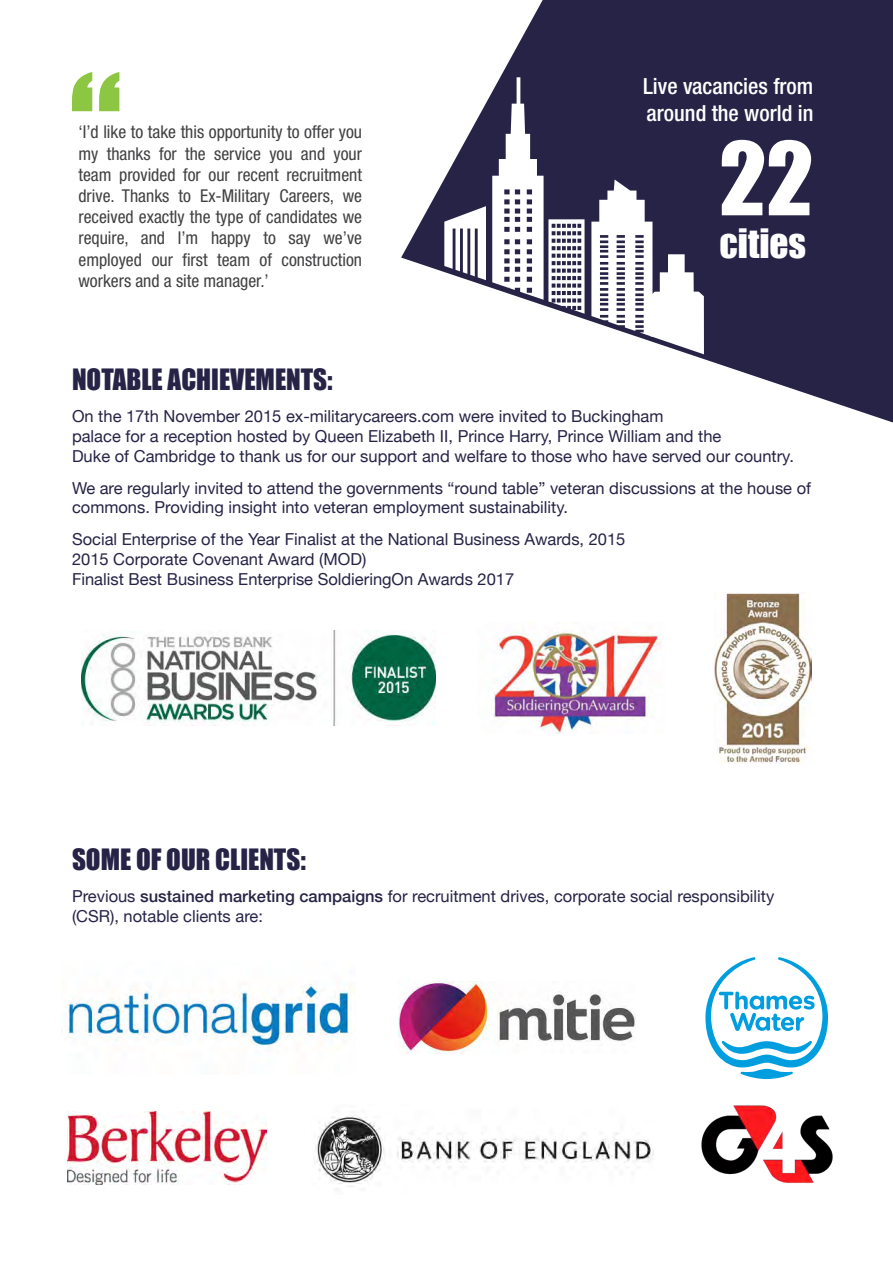
<style>
.page{position:relative;width:893px;height:1263px;background:#fff}
.page>*{position:absolute;margin:0;border:0;box-sizing:border-box;transform-origin:0 0}
.t1{font:93.6px "Impact";color:#fff}
.t2{font:37.2px "Impact";color:#fff}
.t3{font:27px "Impact";color:#262346}
.t4{font:500 condensed 22.2px/26.7px "Helvetica Neue";color:#fff}
.t5{font:condensed 17.7px/21.3px "Helvetica Neue";color:#414042;text-align:justify}
.t6{font:16.5px/19.8px "Helvetica Neue";color:#262346}
.s1{font-weight:500}
</style>
<div class="page">
<img style="left:493px;top:632px;width:169px;height:102px">
<img style="left:714px;top:592px;width:98px;height:171px">
<img style="left:81px;top:630px;width:354px;height:95px">
<svg style="left:401px;top:0;width:492px;height:422px;fill:#262346"></svg>
<svg style="left:591px;top:179px;width:113px;height:185px"></svg>
<svg style="left:492px;top:77px;width:92px;height:237px"></svg>
<svg style="left:444px;top:206px;width:42px;height:74px"></svg>
<svg style="left:72px;top:72px;width:47px;height:39px"></svg>
<img style="left:314px;top:1116px;width:340px;height:74px">
<img style="left:398px;top:981px;width:238px;height:73px">
<img style="left:66px;top:983px;width:289px;height:66px">
<img style="left:67px;top:1111px;width:200px;height:73px">
<svg style="left:705px;top:957px;width:123px;height:122px"></svg>
<img style="left:701px;top:1105px;width:132px;height:78px">
<p class="t5" style="left:78px;top:121px;width:285px">‘I’d like to take this opportunity to offer you my thanks for the service you and your team provided for our recent recruitment drive. Thanks to Ex-Military Careers, we received exactly the type of candidates we require, and I’m happy to say we’ve employed our first team of construction workers and a site manager.’</p>
<h3 class="t4" style="left:643px;top:72px;width:172px">Live vacancies from around the world in</h3>
<h1 class="t1" style="left:719px;top:106px;width:96px">22</h1>
<h2 class="t2" style="left:719px;top:215px;width:88px">cities</h2>
<h3 class="t3" style="left:72px;top:359px;width:262px">NOTABLE ACHIEVEMENTS:</h3>
<p class="t6" style="left:72px;top:407px;width:723px">On the 17th November 2015 ex-militarycareers.com were invited to Buckingham<br>palace for a reception hosted by Queen Elizabeth II, Prince Harry, Prince William and the<br>Duke of Cambridge to thank us for our support and welfare to those who have served our country.</p>
<p class="t6" style="left:72px;top:479px;width:740px">We are regularly invited to attend the governments “round table” veteran discussions at the house of commons. Providing insight into veteran employment sustainability.</p>
<p class="t6" style="left:72px;top:530px;width:555px">Social Enterprise of the Year Finalist at the National Business Awards, 2015<br>2015 Corporate Covenant Award (MOD)<br>Finalist Best Business Enterprise SoldieringOn Awards 2017</p>
<h3 class="t3" style="left:72px;top:839px;width:235px">SOME OF OUR CLIENTS:</h3>
<p class="t6" style="left:72px;top:887px;width:704px">Previous <span class="s1">sustained marketing campaigns</span> for recruitment drives, corporate social responsibility (CSR), notable clients are:</p>
</div>
